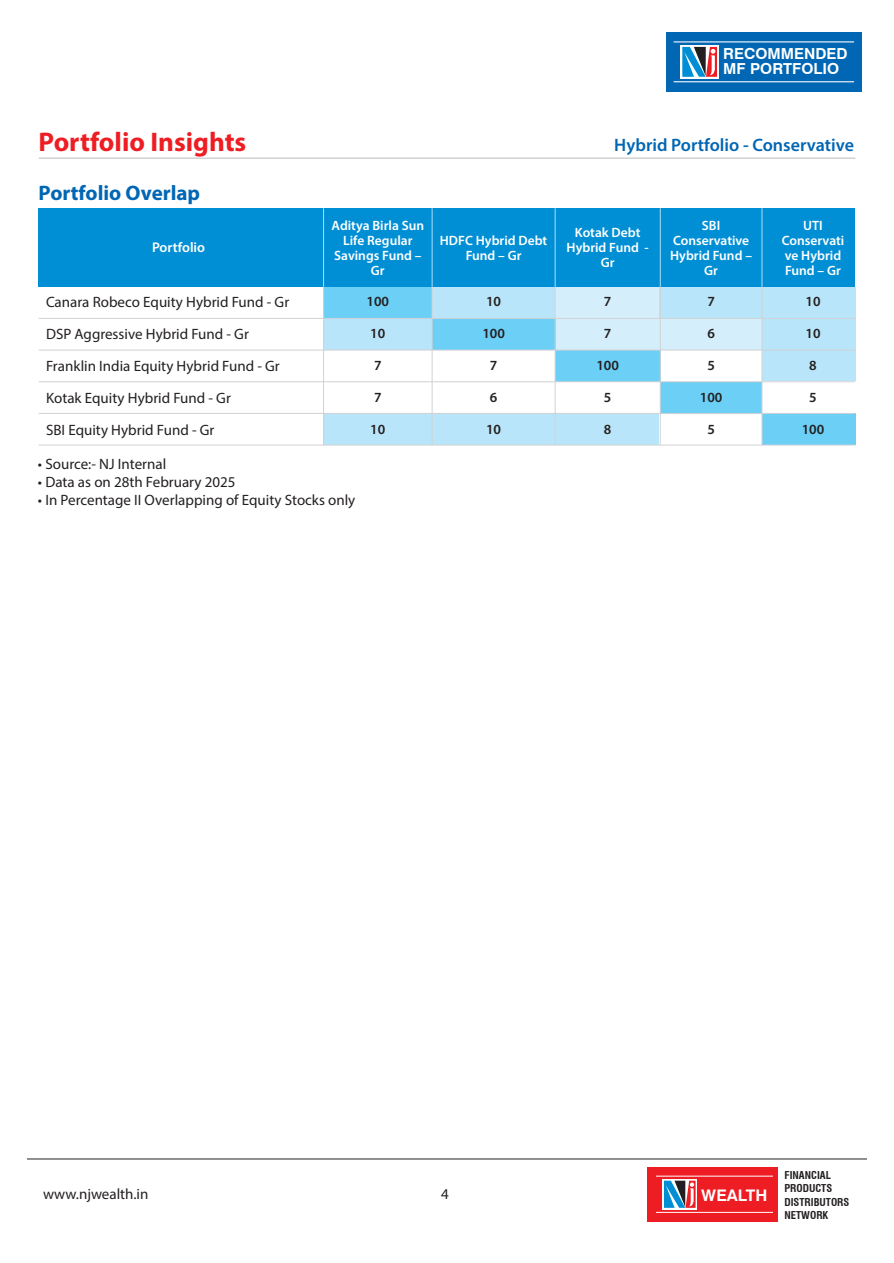
<style>
.page{position:relative;width:894px;height:1263px;background:#fff}
.page>*{position:absolute;margin:0;border:0;box-sizing:border-box;transform-origin:0 0}
.t1{font:700 27px "Myriad Pro";color:#ee1d23}
.t2{font:700 21px "Myriad Pro";color:#0166b3}
.t3{font:600 18px "Myriad Pro";color:#0166b3}
.t4{font:700 15.9px "Swiss 721 BT";color:#fff}
.t5{font:700 15.15px/15.3px "Swiss 721 BT";color:#fff}
.t6{font:15px/32.1px "Myriad Pro";color:#231f20}
.t7{font:600 13.95px "Myriad Pro";color:#231f20}
.t8{font:600 13.95px "Myriad Pro";color:#fff}
.t9{font:600 13.5px/15px "Myriad Pro";color:#fff;text-align:center}
.t10{font:700 condensed 10.65px/13.2px "Swiss 721 BT";color:#231f20}
</style>
<div class="page">
<hr style="left:27px;top:1158px;width:839px;height:1px;background:#231f20">
<hr style="left:39px;top:158px;width:816px;height:1px;background:#bcbdc0">
<div style="left:666px;top:32px;width:195px;height:60px;background:#0166b3"></div>
<hr style="left:673px;top:41px;width:180px;height:1px;background:#fff">
<hr style="left:673px;top:81px;width:180px;height:1px;background:#fff">
<svg style="left:680px;top:45px;width:38px;height:34px"></svg>
<svg style="left:682px;top:47px;width:34px;height:30px"></svg>
<div style="left:647px;top:1167px;width:130px;height:54px;background:#ee1d23"></div>
<hr style="left:655px;top:1175px;width:117px;height:1px;background:#fff">
<hr style="left:655px;top:1211px;width:117px;height:1px;background:#fff">
<svg style="left:662px;top:1179px;width:35px;height:30px"></svg>
<svg style="left:663px;top:1180px;width:32px;height:27px"></svg>
<div style="left:555px;top:287px;width:105px;height:31px;background:#d4effb"></div>
<div style="left:323px;top:318px;width:109px;height:32px;background:#b9e5fa"></div>
<div style="left:432px;top:287px;width:122px;height:31px;background:#b9e5fa"></div>
<div style="left:432px;top:413px;width:122px;height:32px;background:#b9e5fa"></div>
<div style="left:554px;top:318px;width:106px;height:32px;background:#d4effb"></div>
<div style="left:554px;top:413px;width:106px;height:32px;background:#b9e5fa"></div>
<div style="left:659px;top:318px;width:102px;height:32px;background:#d4effb"></div>
<div style="left:659px;top:287px;width:102px;height:32px;background:#b9e5fa"></div>
<div style="left:761px;top:318px;width:94px;height:32px;background:#b9e5fa"></div>
<div style="left:761px;top:287px;width:94px;height:32px;background:#b9e5fa"></div>
<div style="left:761px;top:350px;width:94px;height:32px;background:#b9e5fa"></div>
<div style="left:761px;top:381px;width:94px;height:32px;background:#fff"></div>
<div style="left:323px;top:413px;width:109px;height:32px;background:#b9e5fa"></div>
<div style="left:323px;top:287px;width:109px;height:31px;background:#6bcff6"></div>
<div style="left:432px;top:318px;width:123px;height:32px;background:#6bcff6"></div>
<div style="left:555px;top:350px;width:105px;height:32px;background:#6bcff6"></div>
<div style="left:660px;top:382px;width:101px;height:31px;background:#6bcff6"></div>
<div style="left:761px;top:413px;width:93px;height:32px;background:#6bcff6"></div>
<div style="left:39px;top:208px;width:815px;height:79px;background:#008fd5"></div>
<hr style="left:39px;top:445px;width:815px;height:1px;background:#d1d2d4">
<hr style="left:39px;top:413px;width:815px;height:1px;background:#d1d2d4">
<hr style="left:39px;top:381px;width:815px;height:1px;background:#d1d2d4">
<hr style="left:39px;top:350px;width:815px;height:1px;background:#d1d2d4">
<hr style="left:39px;top:318px;width:815px;height:1px;background:#d1d2d4">
<hr style="left:659px;top:287px;width:1px;height:158px;background:#d1d2d4">
<hr style="left:659px;top:208px;width:1px;height:79px;background:#aae0f9">
<hr style="left:323px;top:208px;width:1px;height:79px;background:#aae0f9">
<hr style="left:323px;top:287px;width:1px;height:158px;background:#d1d2d4">
<hr style="left:431px;top:208px;width:1px;height:79px;background:#aae0f9">
<hr style="left:431px;top:287px;width:1px;height:158px;background:#d1d2d4">
<hr style="left:554px;top:208px;width:1px;height:79px;background:#aae0f9">
<hr style="left:554px;top:287px;width:1px;height:158px;background:#d1d2d4">
<hr style="left:761px;top:208px;width:1px;height:79px;background:#aae0f9">
<hr style="left:761px;top:287px;width:1px;height:158px;background:#d1d2d4">
<p class="t5" style="left:723px;top:46px;width:126px">RECOMMENDED<br>MF PORTFOLIO</p>
<h1 class="t1" style="left:39px;top:124px;width:209px">Portfolio Insights</h1>
<h2 class="t2" style="left:39px;top:179px;width:163px">Portfolio Overlap</h2>
<p class="t9" style="left:331px;top:217px;width:94px">Aditya Birla Sun<br>Life Regular<br>Savings Fund –<br>Gr</p>
<p class="t7" style="left:366px;top:292px;width:24px">100</p>
<p class="t7" style="left:370px;top:324px;width:17px">10</p>
<p class="t7" style="left:374px;top:356px;width:9px">7</p>
<p class="t7" style="left:374px;top:388px;width:9px">7</p>
<p class="t7" style="left:370px;top:420px;width:17px">10</p>
<p class="t8" style="left:152px;top:238px;width:54px">Portfolio</p>
<p class="t9" style="left:439px;top:232px;width:109px">HDFC Hybrid Debt<br>Fund – Gr</p>
<p class="t7" style="left:486px;top:292px;width:17px">10</p>
<p class="t7" style="left:482px;top:324px;width:24px">100</p>
<p class="t7" style="left:489px;top:356px;width:9px">7</p>
<p class="t7" style="left:489px;top:388px;width:9px">6</p>
<p class="t7" style="left:486px;top:420px;width:17px">10</p>
<p class="t6" style="left:46px;top:285px;width:244px">Canara Robeco Equity Hybrid Fund - Gr<br>DSP Aggressive Hybrid Fund - Gr<br>Franklin India Equity Hybrid Fund - Gr<br>Kotak Equity Hybrid Fund - Gr<br>SBI Equity Hybrid Fund - Gr</p>
<p class="t6" style="left:38px;top:447px;width:130px">• Source:- NJ Internal</p>
<p class="t6" style="left:38px;top:465px;width:199px">• Data as on 28th February 2025</p>
<p class="t6" style="left:38px;top:483px;width:319px">• In Percentage II Overlapping of Equity Stocks only</p>
<p class="t3" style="left:614px;top:133px;width:241px">Hybrid Portfolio - Conservative</p>
<p class="t9" style="left:566px;top:225px;width:84px">Kotak Debt<br>Hybrid Fund -<br>Gr</p>
<p class="t7" style="left:603px;top:292px;width:9px">7</p>
<p class="t7" style="left:603px;top:324px;width:9px">7</p>
<p class="t7" style="left:596px;top:356px;width:24px">100</p>
<p class="t7" style="left:603px;top:388px;width:9px">5</p>
<p class="t7" style="left:603px;top:420px;width:9px">8</p>
<p class="t9" style="left:670px;top:217px;width:83px">SBI<br>Conservative<br>Hybrid Fund –<br>Gr</p>
<p class="t7" style="left:707px;top:292px;width:9px">7</p>
<p class="t7" style="left:707px;top:324px;width:9px">6</p>
<p class="t7" style="left:707px;top:356px;width:9px">5</p>
<p class="t7" style="left:699px;top:388px;width:24px">100</p>
<p class="t7" style="left:707px;top:420px;width:9px">5</p>
<p class="t9" style="left:781px;top:217px;width:64px">UTI<br>Conservati ve Hybrid<br>Fund – Gr</p>
<p class="t7" style="left:805px;top:292px;width:17px">10</p>
<p class="t7" style="left:805px;top:324px;width:17px">10</p>
<p class="t7" style="left:809px;top:356px;width:9px">8</p>
<p class="t7" style="left:809px;top:388px;width:9px">5</p>
<p class="t7" style="left:801px;top:420px;width:24px">100</p>
<p class="t6" style="left:43px;top:1177px;width:107px">www.njwealth.in</p>
<p class="t6" style="left:441px;top:1177px;width:9px">4</p>
<p class="t4" style="left:701px;top:1185px;width:68px">WEALTH</p>
<p class="t10" style="left:784px;top:1168px;width:66px">FINANCIAL<br>PRODUCTS<br>DISTRIBUTORS<br>NETWORK</p>
</div>
